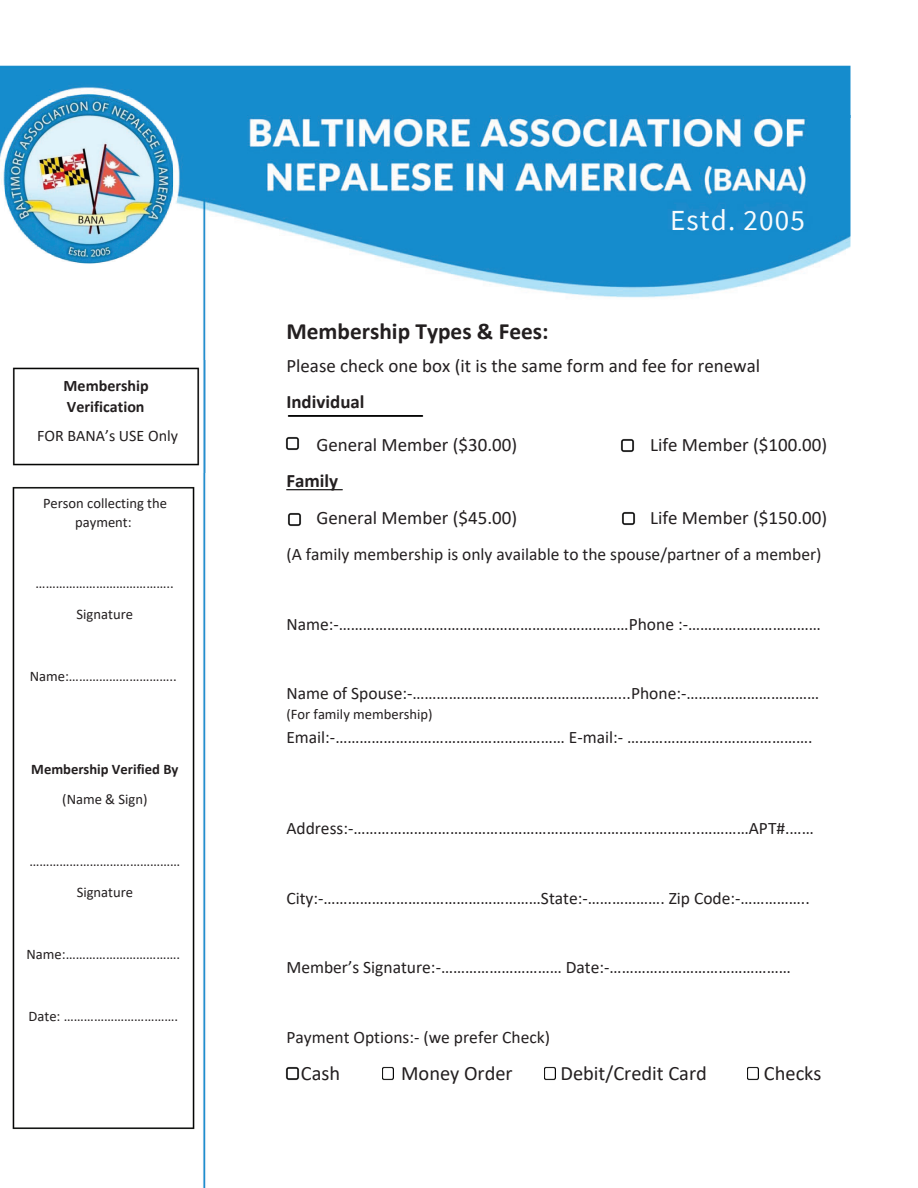
<style>
.page{position:relative;width:918px;height:1188px;background:#fff}
.page>*{position:absolute;margin:0;border:0;box-sizing:border-box;transform-origin:0 0}
.t1{font:29.1px "Source Sans Pro";letter-spacing:.04em;color:#f7fbfd}
.t2{font:700 23.4px "Calibri";color:#231f20}
.t3{font:20.4px "Calibri";color:#231f20}
.t4{font:18.9px "Calibri";color:#231f20}
.t5{font:700 18.9px "Calibri";color:#231f20}
.t6{font:17.55px "Calibri";color:#231f20}
.t7{font:700 16.05px/21.1px "Calibri";color:#231f20}
.t8{font:16.05px "Calibri";color:#231f20}
.t9{font:14.55px/30.6px "Calibri";color:#231f20;text-align:center}
.t10{font:700 14.55px "Calibri";color:#231f20}
</style>
<div class="page">
<div style="left:0;top:66px;width:851px;height:50px;background:#158ccd"></div>
<img style="left:0;top:116px;width:6px;height:84px">
<img style="left:173px;top:116px;width:678px;height:926px">
<img style="left:203px;top:1042px;width:3px;height:146px">
<img style="left:12px;top:361px;width:194px;height:111px">
<img style="left:12px;top:480px;width:189px;height:650px">
<img style="left:286px;top:489px;width:57px;height:1px">
<img style="left:279px;top:430px;width:27px;height:27px">
<img style="left:281px;top:506px;width:27px;height:27px">
<img style="left:285px;top:1066px;width:15px;height:15px">
<img style="left:286px;top:416px;width:139px;height:1px">
<img style="left:382px;top:1066px;width:12px;height:15px">
<img style="left:544px;top:1066px;width:12px;height:15px">
<img style="left:614px;top:432px;width:27px;height:27px">
<img style="left:615px;top:505px;width:27px;height:27px">
<img style="left:747px;top:1066px;width:12px;height:15px">
<img style="left:6px;top:97px;width:167px;height:166px">
<p class="t7" style="left:64px;top:376px;width:87px">Membership<br>Verification</p>
<p class="t8" style="left:37px;top:429px;width:142px">FOR BANA’s USE Only</p>
<p class="t9" style="left:43px;top:494px;width:126px;line-height:19.2px">Person collecting the payment:</p>
<p class="t9" style="left:36px;top:569px;width:140px">…………………………………..<br>Signature</p>
<p class="t9" style="left:30px;top:662px;width:149px">Name:…………………………..</p>
<p class="t10" style="left:31px;top:763px;width:149px">Membership Verified By</p>
<p class="t9" style="left:62px;top:785px;width:87px">(Name &amp; Sign)</p>
<p class="t9" style="left:29px;top:848px;width:152px">………………………………………<br>Signature</p>
<p class="t9" style="left:27px;top:940px;width:155px">Name:…………………………….</p>
<p class="t9" style="left:29px;top:1002px;width:151px">Date: …………………………….</p>
<h1 class="t1" style="left:670px;top:201px;width:136px">Estd. 2005</h1>
<h2 class="t2" style="left:286px;top:322px;width:264px">Membership Types &amp; Fees:</h2>
<p class="t4" style="left:286px;top:358px;width:475px">Please check one box (it is the same form and fee for renewal</p>
<p class="t5" style="left:286px;top:394px;width:80px">Individual</p>
<p class="t4" style="left:316px;top:437px;width:202px">General Member ($30.00)</p>
<p class="t4" style="left:650px;top:437px;width:178px">Life Member ($100.00)</p>
<p class="t5" style="left:286px;top:473px;width:53px">Family</p>
<p class="t4" style="left:316px;top:510px;width:202px">General Member ($45.00)</p>
<p class="t4" style="left:650px;top:510px;width:178px">Life Member ($150.00)</p>
<p class="t6" style="left:286px;top:547px;width:537px">(A family membership is only available to the spouse/partner of a member)</p>
<p class="t6" style="left:286px;top:617px;width:536px">Name:-………………………………………………………………Phone :-……………………………</p>
<p class="t6" style="left:286px;top:686px;width:535px">Name of Spouse:-……………………………………………...Phone:-……………………………</p>
<p class="t9" style="left:286px;top:700px;width:148px">(For family membership)</p>
<p class="t6" style="left:286px;top:730px;width:528px">Email:-………………………………………………… E-mail:- ……………………………………….</p>
<p class="t6" style="left:286px;top:821px;width:529px">Address:-…………………………………………………………………………..…………APT#.……</p>
<p class="t6" style="left:286px;top:891px;width:525px">City:-………………………………………………State:-………………. Zip Code:-……………..</p>
<p class="t6" style="left:286px;top:960px;width:506px">Member’s Signature:-………………………… Date:-………………………………………</p>
<p class="t6" style="left:286px;top:1030px;width:265px">Payment Options:- (we prefer Check)</p>
<p class="t3" style="left:301px;top:1065px;width:41px">Cash</p>
<p class="t3" style="left:401px;top:1065px;width:113px">Money Order</p>
<p class="t3" style="left:561px;top:1065px;width:148px">Debit/Credit Card</p>
<p class="t3" style="left:764px;top:1065px;width:59px">Checks</p>
</div>
